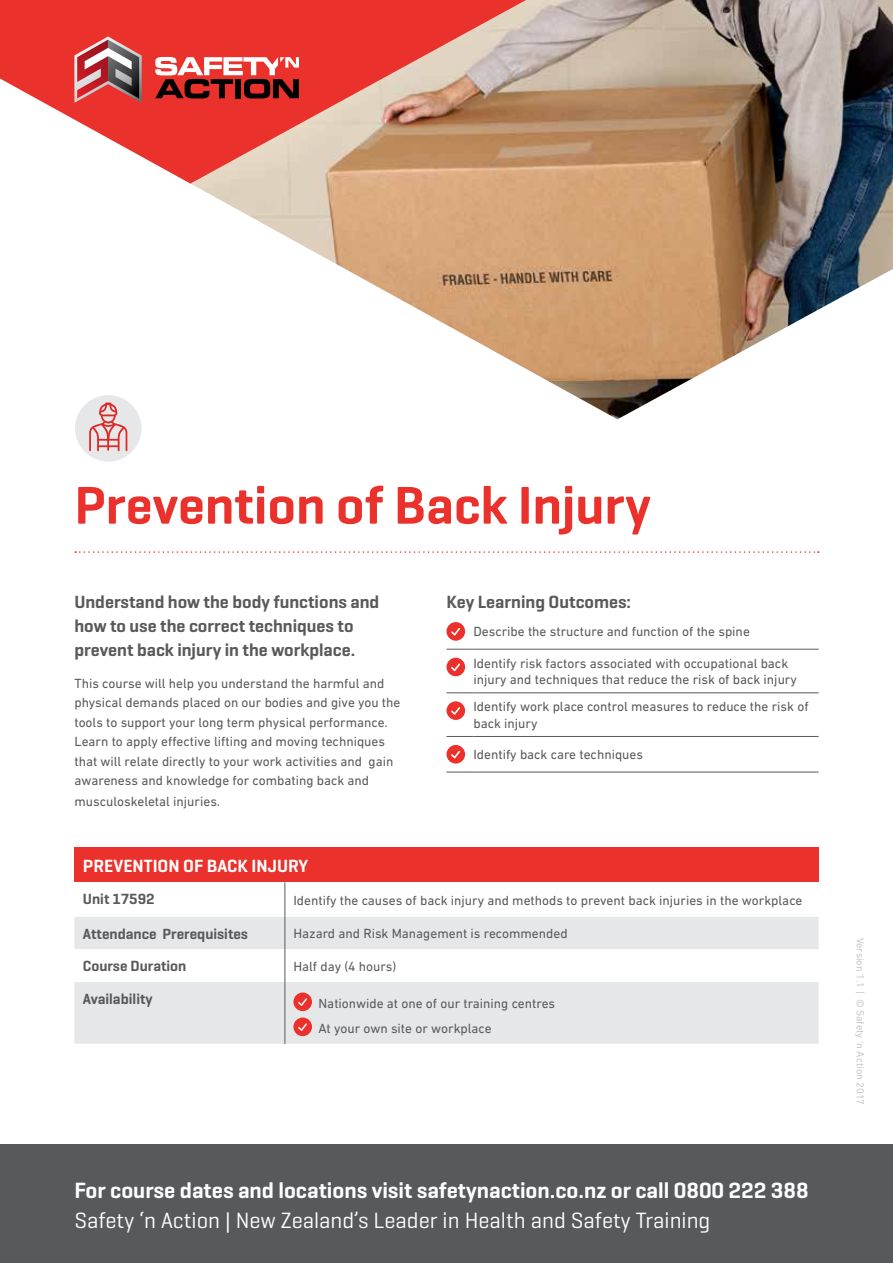
<style>
.page{position:relative;width:893px;height:1263px;background:#fff}
.page>*{position:absolute;margin:0;border:0;box-sizing:border-box;transform-origin:0 0}
.t1{font:600 54px "Geogrotesque";color:#eb312b}
.t2{font:600 22.5px "Geogrotesque";color:#fff}
.t3{font:22.5px "Geogrotesque";color:#fff}
.t4{font:600 18px/24px "Geogrotesque";color:#58595b}
.t5{font:600 18px "Geogrotesque";color:#fff}
.t6{font:600 15px "Geogrotesque";color:#58595b}
.t7{font:13.5px/19.5px "DIN Next LT Pro";color:#58595b}
.t8{font:10.5px "DIN Next LT Pro";color:#c7c8ca}
</style>
<div class="page">
<img style="left:192px;top:0;width:701px;height:419px">
<div style="left:75px;top:395px;width:66px;height:67px;background:#e6e7e8;border-radius:50%"></div>
<svg style="left:89px;top:403px;width:38px;height:48px"></svg>
<div style="left:0;top:1144px;width:893px;height:119px;background:#58595b"></div>
<svg style="left:446px;top:649px;width:27px;height:1px"></svg>
<hr style="left:473px;top:649px;width:346px;height:1px;background:#58595b">
<svg style="left:446px;top:692px;width:27px;height:1px"></svg>
<hr style="left:473px;top:692px;width:346px;height:1px;background:#58595b">
<svg style="left:446px;top:736px;width:27px;height:1px"></svg>
<hr style="left:473px;top:736px;width:346px;height:1px;background:#58595b">
<svg style="left:446px;top:772px;width:27px;height:1px"></svg>
<hr style="left:473px;top:772px;width:346px;height:1px;background:#58595b">
<svg style="left:446px;top:622px;width:19px;height:19px"></svg>
<svg style="left:446px;top:658px;width:19px;height:18px"></svg>
<svg style="left:446px;top:701px;width:19px;height:19px"></svg>
<svg style="left:446px;top:745px;width:19px;height:18px"></svg>
<div style="left:74px;top:847px;width:745px;height:35px;background:#eb312b"></div>
<div style="left:74px;top:917px;width:745px;height:127px;background:#e6e7e8"></div>
<svg style="left:74px;top:949px;width:745px;height:33px"></svg>
<hr style="left:285px;top:882px;width:1px;height:35px;background:#58595b">
<hr style="left:285px;top:917px;width:1px;height:32px;background:#58595b">
<hr style="left:285px;top:949px;width:1px;height:33px;background:#58595b">
<hr style="left:285px;top:982px;width:1px;height:62px;background:#58595b">
<svg style="left:293px;top:992px;width:19px;height:19px"></svg>
<svg style="left:293px;top:1017px;width:19px;height:19px"></svg>
<svg style="left:75px;top:551px;width:744px;height:2px"></svg>
<svg style="left:0;top:0;width:565px;height:184px"></svg>
<svg style="left:74px;top:36px;width:68px;height:67px"></svg>
<svg style="left:155px;top:57px;width:144px;height:41px"></svg>
<h1 class="t1" style="left:74px;top:472px;width:578px">Prevention of Back Injury</h1>
<h3 class="t4" style="left:74px;top:589px;width:306px">Understand how the body functions and how to use the correct techniques to prevent back injury in the workplace.</h3>
<p class="t7" style="left:74px;top:673px;width:328px">This course will help you understand the harmful and physical demands placed on our bodies and give you the tools to support your long term physical performance.<br>Learn to apply effective lifting and moving techniques that will relate directly to your work activities and gain awareness and knowledge for combating back and</p>
<p class="t7" style="left:74px;top:792px;width:147px">musculoskeletal injuries.</p>
<h3 class="t4" style="left:446px;top:589px;width:186px">Key Learning Outcomes:</h3>
<p class="t7" style="left:473px;top:622px;width:278px">Describe the structure and function of the spine</p>
<p class="t7" style="left:473px;top:655px;width:325px;line-height:16.5px">Identify risk factors associated with occupational back injury and techniques that reduce the risk of back injury</p>
<p class="t7" style="left:473px;top:698px;width:337px;line-height:16.5px">Identify work place control measures to reduce the risk of back injury</p>
<p class="t7" style="left:473px;top:745px;width:171px">Identify back care techniques</p>
<h3 class="t5" style="left:83px;top:854px;width:227px">PREVENTION OF BACK INJURY</h3>
<p class="t6" style="left:83px;top:890px;width:73px">Unit 17592</p>
<p class="t7" style="left:293px;top:890px;width:510px">Identify the causes of back injury and methods to prevent back injuries in the workplace</p>
<p class="t6" style="left:83px;top:924px;width:167px">Attendance Prerequisites</p>
<p class="t7" style="left:293px;top:924px;width:276px">Hazard and Risk Management is recommended</p>
<p class="t6" style="left:83px;top:957px;width:105px">Course Duration</p>
<p class="t7" style="left:293px;top:956px;width:104px">Half day (4 hours)</p>
<p class="t6" style="left:83px;top:989px;width:71px">Availability</p>
<p class="t7" style="left:318px;top:991px;width:238px;line-height:25px">Nationwide at one of our training centres<br>At your own site or workplace</p>
<h2 class="t2" style="left:74px;top:1176px;width:736px">For course dates and locations visit safetynaction.co.nz or call 0800 222 388</h2>
<h2 class="t3" style="left:74px;top:1206px;width:637px">Safety ‘n Action | New Zealand’s Leader in Health and Safety Training</h2>
<p class="t8" style="left:866px;top:938px;width:169px;rotate:90deg">Version 1.1 | © Safety ‘n Action 2017</p>
</div>
